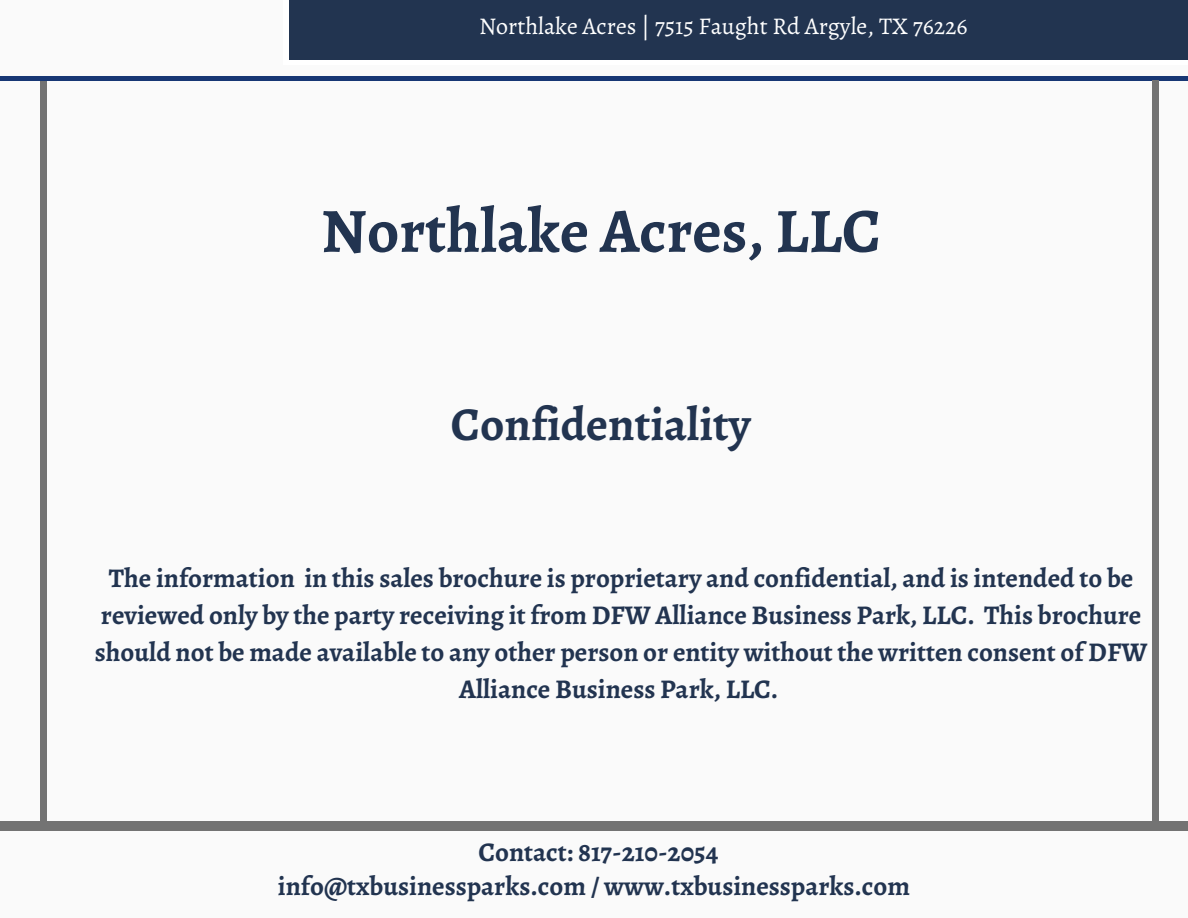
<style>
.page{position:relative;width:1188px;height:918px;background:#fafafa}
.page>*{position:absolute;margin:0;border:0;box-sizing:border-box;transform-origin:0 0}
.t1{font:700 63px "Alegreya";color:#223450}
.t2{font:700 47.25px "Alegreya";color:#223450}
.t3{font:700 27px/37.2px "Alegreya";color:#223450;text-align:center}
.t4{font:24px "Alegreya";color:#fff}
</style>
<div class="page">
<hr style="left:0;top:76px;width:1188px;height:4px;background:#173774">
<div style="left:40px;top:81px;width:6px;height:743px;background:#737373"></div>
<div style="left:1153px;top:80px;width:6px;height:747px;background:#737373"></div>
<div style="left:0;top:821px;width:1188px;height:10px;background:#737373"></div>
<div style="left:284px;top:0;width:904px;height:65px;background:linear-gradient(to right,#fff,#fff)"></div>
<div style="left:289px;top:0;width:899px;height:59px;background:#223450"></div>
<h3 class="t4" style="left:479px;top:9px;width:490px">Northlake Acres | 7515 Faught Rd Argyle, TX 76226</h3>
<h3 class="t1" style="left:321px;top:188px;width:561px">Northlake Acres, LLC</h3>
<h3 class="t2" style="left:451px;top:392px;width:301px">Confidentiality</h3>
<h2 class="t3" style="left:95px;top:559px;width:1054px">The information in this sales brochure is proprietary and confidential, and is intended to be reviewed only by the party receiving it from DFW Alliance Business Park, LLC. This brochure should not be made available to any other person or entity without the written consent of DFW Alliance Business Park, LLC.</h2>
<p class="t3" style="left:479px;top:833px;width:241px">Contact: 817-210-2054</p>
<h1 class="t3" style="left:278px;top:867px;width:634px">info@txbusinessparks.com / www.txbusinessparks.com</h1>
</div>
